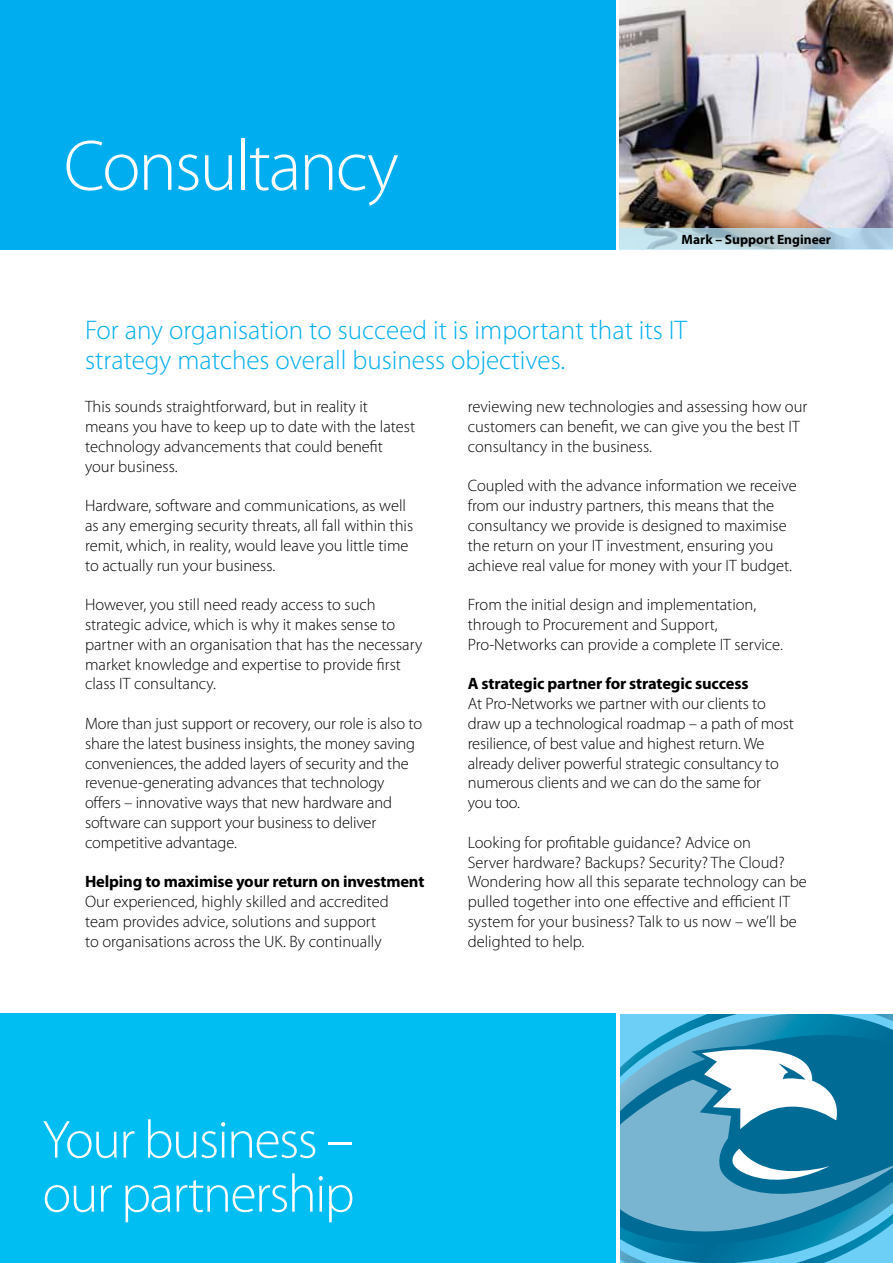
<style>
.page{position:relative;width:893px;height:1263px;background:#fff}
.page>*{position:absolute;margin:0;border:0;box-sizing:border-box;transform-origin:0 0}
.t1{font:300 72px "Myriad Pro";letter-spacing:-.03em;color:#fff}
.t2{font:300 54px/54px "Myriad Pro";letter-spacing:-.03em;color:#fff}
.t3{font:300 27px/30px "Myriad Pro";color:#00aeef}
.t4{font:300 16.5px/19.8px "Myriad Pro";color:#000}
.t5{font:700 16.5px "Myriad Pro";letter-spacing:-.01em;color:#000}
.t6{font:700 13.5px "Myriad Pro";color:#000}
</style>
<div class="page">
<svg style="left:620px;top:1020px;width:273px;height:11px"></svg>
<svg style="left:620px;top:1031px;width:273px;height:232px"></svg>
<svg style="left:615px;top:1014px;width:1px;height:249px"></svg>
<div style="left:0;top:1014px;width:615px;height:249px;background:#00bdf2"></div>
<img style="left:620px;top:0;width:273px;height:228px">
<div style="left:0;top:0;width:615px;height:249px;background:#00aeef"></div>
<svg style="left:620px;top:228px;width:273px;height:21px"></svg>
<h1 class="t1" style="left:64px;top:122px;width:336px">Consultancy</h1>
<p class="t6" style="left:682px;top:230px;width:151px">Mark – Support Engineer</p>
<h3 class="t3" style="left:85px;top:315px;width:604px">For any organisation to succeed it is important that its IT strategy matches overall business objectives.</h3>
<p class="t4" style="left:85px;top:397px;width:332px">This sounds straightforward, but in reality it means you have to keep up to date with the latest technology advancements that could benefit your business.</p>
<p class="t4" style="left:85px;top:496px;width:330px">Hardware, software and communications, as well as any emerging security threats, all fall within this remit, which, in reality, would leave you little time to actually run your business.</p>
<p class="t4" style="left:85px;top:595px;width:339px">However, you still need ready access to such strategic advice, which is why it makes sense to partner with an organisation that has the necessary market knowledge and expertise to provide first class IT consultancy.</p>
<p class="t4" style="left:85px;top:713px;width:339px">More than just support or recovery, our role is also to share the latest business insights, the money saving conveniences, the added layers of security and the revenue-generating advances that technology offers – innovative ways that new hardware and software can support your business to deliver competitive advantage.</p>
<p class="t5" style="left:85px;top:871px;width:341px">Helping to maximise your return on investment</p>
<p class="t4" style="left:85px;top:892px;width:305px">Our experienced, highly skilled and accredited team provides advice, solutions and support to organisations across the UK. By continually</p>
<p class="t4" style="left:468px;top:397px;width:341px">reviewing new technologies and assessing how our customers can benefit, we can give you the best IT consultancy in the business.</p>
<p class="t4" style="left:468px;top:476px;width:330px">Coupled with the advance information we receive from our industry partners, this means that the consultancy we provide is designed to maximise the return on your IT investment, ensuring you achieve real value for money with your IT budget.</p>
<p class="t4" style="left:468px;top:595px;width:317px">From the initial design and implementation, through to Procurement and Support,<br>Pro-Networks can provide a complete IT service.</p>
<p class="t5" style="left:468px;top:673px;width:282px">A strategic partner for strategic success</p>
<p class="t4" style="left:468px;top:694px;width:327px">At Pro-Networks we partner with our clients to draw up a technological roadmap – a path of most resilience, of best value and highest return. We already deliver powerful strategic consultancy to numerous clients and we can do the same for<br>you too.</p>
<p class="t4" style="left:468px;top:832px;width:340px">Looking for profitable guidance? Advice on<br>Server hardware? Backups? Security? The Cloud?<br>Wondering how all this separate technology can be pulled together into one effective and efficient IT system for your business? Talk to us now – we’ll be delighted to help.</p>
<h2 class="t2" style="left:43px;top:1112px;width:314px">Your business – our partnership</h2>
</div>
